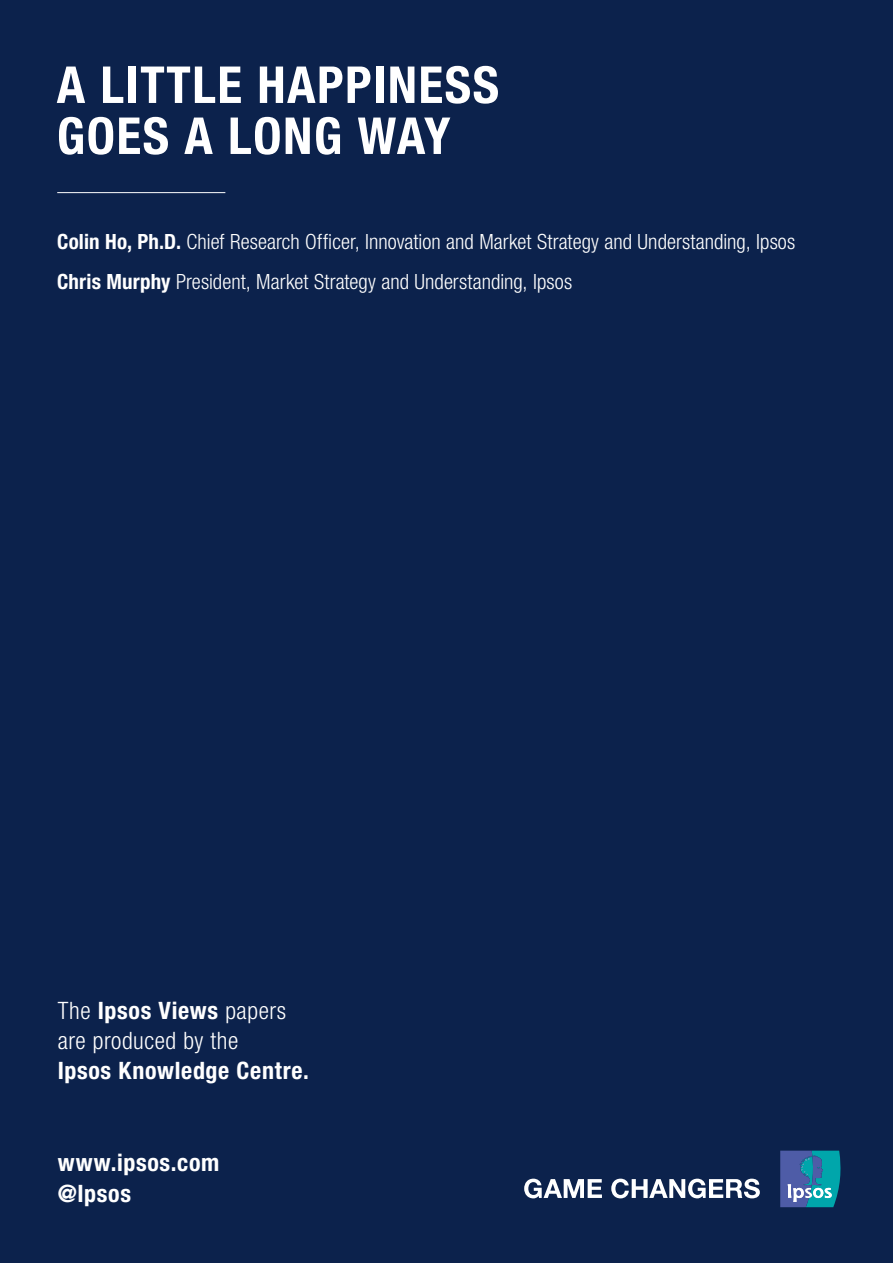
<style>
.page{position:relative;width:893px;height:1263px;background:#0c224c}
.page>*{position:absolute;margin:0;border:0;box-sizing:border-box;transform-origin:0 0}
.t1{font:700 condensed 51px/51px "Helvetica Neue LT Std";letter-spacing:.03em;color:#fff}
.t2{font:700 condensed 24px/31px "Helvetica Neue LT Std";letter-spacing:.03em;color:#fff}
.t3{font:300 condensed 24px/30px "Helvetica Neue LT Std";letter-spacing:.02em;color:#fff}
.t4{font:300 condensed 21px/40px "Helvetica Neue LT Std";color:#fff}
.s1{font-weight:700}
</style>
<div class="page">
<svg style="left:780px;top:1150px;width:61px;height:57px;background:#3883aa"></svg>
<svg style="left:524px;top:1178px;width:236px;height:20px"></svg>
<hr style="left:57px;top:192px;width:168px;height:1px;background:#fff">
<h1 class="t1" style="left:57px;top:59px;width:444px">A LITTLE HAPPINESS<br>GOES A LONG WAY</h1>
<p class="t4" style="left:57px;top:221px;width:739px"><span class="s1">Colin Ho, Ph.D.</span> Chief Research Officer, Innovation and Market Strategy and Understanding, Ipsos<br><span class="s1">Chris Murphy</span> President, Market Strategy and Understanding, Ipsos</p>
<p class="t3" style="left:58px;top:995px;width:230px">The <span class="s1">Ipsos Views</span> papers are produced by the</p>
<p class="t2" style="left:58px;top:1054px;width:253px">Ipsos Knowledge Centre.</p>
<p class="t2" style="left:58px;top:1147px;width:163px">www.ipsos.com @Ipsos</p>
</div>
